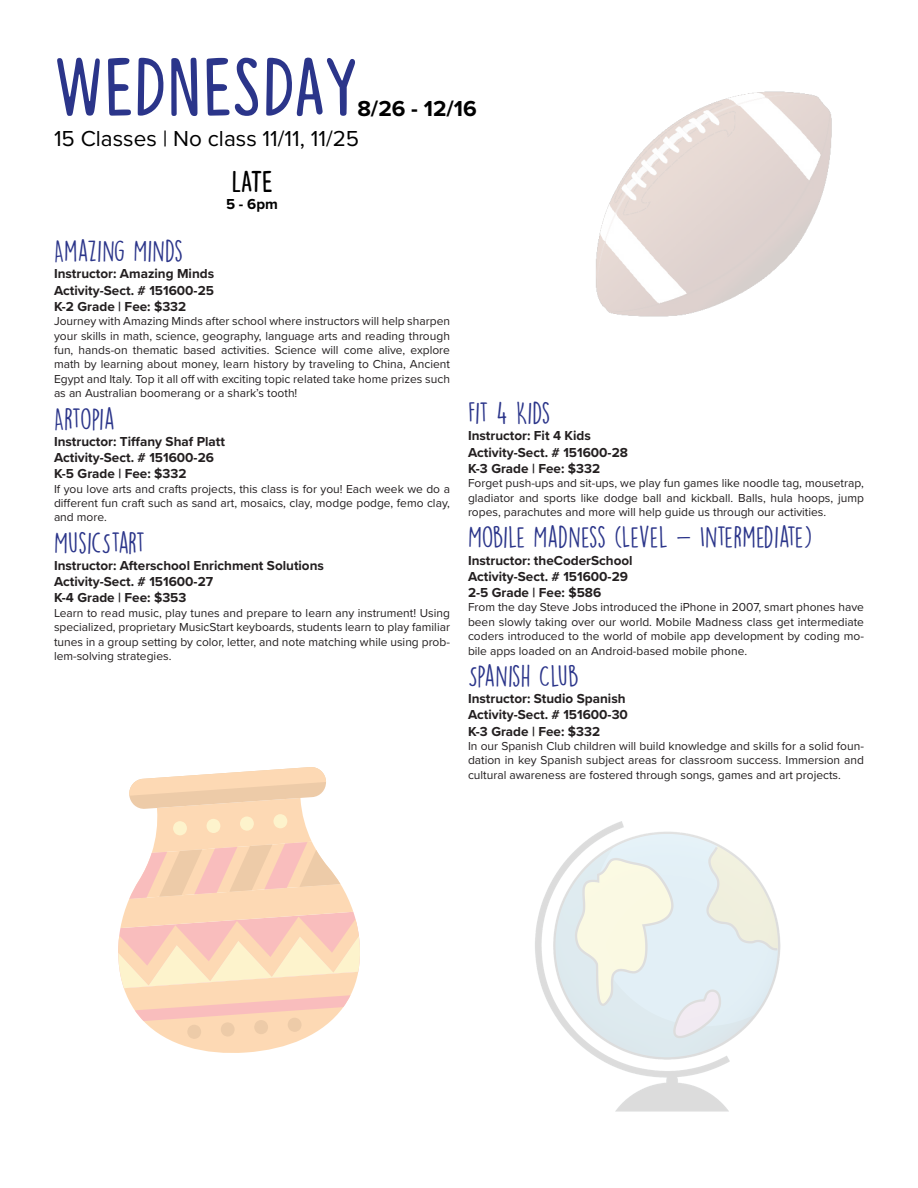
<style>
.page{position:relative;width:918px;height:1188px;background:#fff}
.page>*{position:absolute;margin:0;border:0;box-sizing:border-box;transform-origin:0 0}
.t1{font:82.5px "Congratulations DEMO";color:#2b358a}
.t2{font:30px "Congratulations DEMO";color:#000}
.t3{font:27px "DK Lemon Yellow Sun";color:#2b358a}
.t4{font:27px "DK Lemon Yellow Sun";letter-spacing:-.025em;color:#2b358a}
.t5{font:22.5px "Proxima Nova";color:#000}
.t6{font:700 22.5px "Proxima Nova";color:#000}
.t7{font:700 15px "Proxima Nova";color:#000}
.t8{font:700 13.5px "Proxima Nova";color:#231f20}
.t9{font:12px/14.4px "Proxima Nova";color:#231f20;text-align:justify}
</style>
<div class="page">
<svg style="left:118px;top:767px;width:242px;height:286px"></svg>
<img style="left:535px;top:821px;width:246px;height:291px">
<img style="left:596px;top:91px;width:236px;height:226px">
<p class="t1" style="left:54px;top:45px;width:305px">WEDNESDAY</p>
<p class="t6" style="left:357px;top:92px;width:121px">8/26 - 12/16</p>
<p class="t5" style="left:54px;top:122px;width:307px">15 Classes | No class 11/11, 11/25</p>
<p class="t2" style="left:231px;top:166px;width:43px">LATE</p>
<p class="t7" style="left:226px;top:192px;width:53px">5 - 6pm</p>
<p class="t3" style="left:54px;top:235px;width:131px">AMAZING MINDS</p>
<p class="t8" style="left:54px;top:264px;width:162px">Instructor: Amazing Minds</p>
<p class="t8" style="left:54px;top:280px;width:162px">Activity-Sect. # 151600-25</p>
<p class="t8" style="left:54px;top:296px;width:134px">K-2 Grade | Fee: $332</p>
<p class="t9" style="left:54px;top:313px;width:398px">Journey with Amazing Minds after school where instructors will help sharpen your skills in math, science, geography, language arts and reading through fun, hands-on thematic based activities. Science will come alive, explore math by learning about money, learn history by traveling to China, Ancient Egypt and Italy. Top it all off with exciting topic related take home prizes such as an Australian boomerang or a shark’s tooth!</p>
<p class="t4" style="left:54px;top:402px;width:63px">ARTOPIA</p>
<p class="t8" style="left:54px;top:431px;width:173px">Instructor: Tiffany Shaf Platt</p>
<p class="t8" style="left:54px;top:447px;width:162px">Activity-Sect. # 151600-26</p>
<p class="t8" style="left:54px;top:464px;width:134px">K-5 Grade | Fee: $332</p>
<p class="t9" style="left:54px;top:481px;width:398px">If you love arts and crafts projects, this class is for you! Each week we do a different fun craft such as sand art, mosaics, clay, modge podge, femo clay, and more.</p>
<p class="t3" style="left:54px;top:526px;width:93px">MUSICSTART</p>
<p class="t8" style="left:54px;top:555px;width:271px">Instructor: Afterschool Enrichment Solutions</p>
<p class="t8" style="left:54px;top:572px;width:161px">Activity-Sect. # 151600-27</p>
<p class="t8" style="left:54px;top:588px;width:134px">K-4 Grade | Fee: $353</p>
<p class="t9" style="left:54px;top:605px;width:398px">Learn to read music, play tunes and prepare to learn any instrument! Using specialized, proprietary MusicStart keyboards, students learn to play familiar tunes in a group setting by color, letter, and note matching while using prob&shy;lem-solving strategies.</p>
<p class="t3" style="left:468px;top:397px;width:84px">FIT 4 KIDS</p>
<p class="t8" style="left:468px;top:426px;width:124px">Instructor: Fit 4 Kids</p>
<p class="t8" style="left:468px;top:442px;width:161px">Activity-Sect. # 151600-28</p>
<p class="t8" style="left:468px;top:458px;width:134px">K-3 Grade | Fee: $332</p>
<p class="t9" style="left:468px;top:475px;width:398px">Forget push-ups and sit-ups, we play fun games like noodle tag, mousetrap, gladiator and sports like dodge ball and kickball. Balls, hula hoops, jump ropes, parachutes and more will help guide us through our activities.</p>
<p class="t3" style="left:468px;top:521px;width:346px">MOBILE MADNESS (LEVEL - INTERMEDIATE)</p>
<p class="t8" style="left:468px;top:550px;width:166px">Instructor: theCoderSchool</p>
<p class="t8" style="left:468px;top:566px;width:162px">Activity-Sect. # 151600-29</p>
<p class="t8" style="left:468px;top:582px;width:135px">2-5 Grade | Fee: $586</p>
<p class="t9" style="left:468px;top:600px;width:398px">From the day Steve Jobs introduced the iPhone in 2007, smart phones have been slowly taking over our world. Mobile Madness class get intermediate coders introduced to the world of mobile app development by coding mo&shy;bile apps loaded on an Android-based mobile phone.</p>
<p class="t3" style="left:468px;top:660px;width:113px">SPANISH CLUB</p>
<p class="t8" style="left:468px;top:689px;width:159px">Instructor: Studio Spanish</p>
<p class="t8" style="left:468px;top:705px;width:162px">Activity-Sect. # 151600-30</p>
<p class="t8" style="left:468px;top:721px;width:134px">K-3 Grade | Fee: $332</p>
<p class="t9" style="left:468px;top:738px;width:398px">In our Spanish Club children will build knowledge and skills for a solid foun&shy;dation in key Spanish subject areas for classroom success. Immersion and cultural awareness are fostered through songs, games and art projects.</p>
</div>
